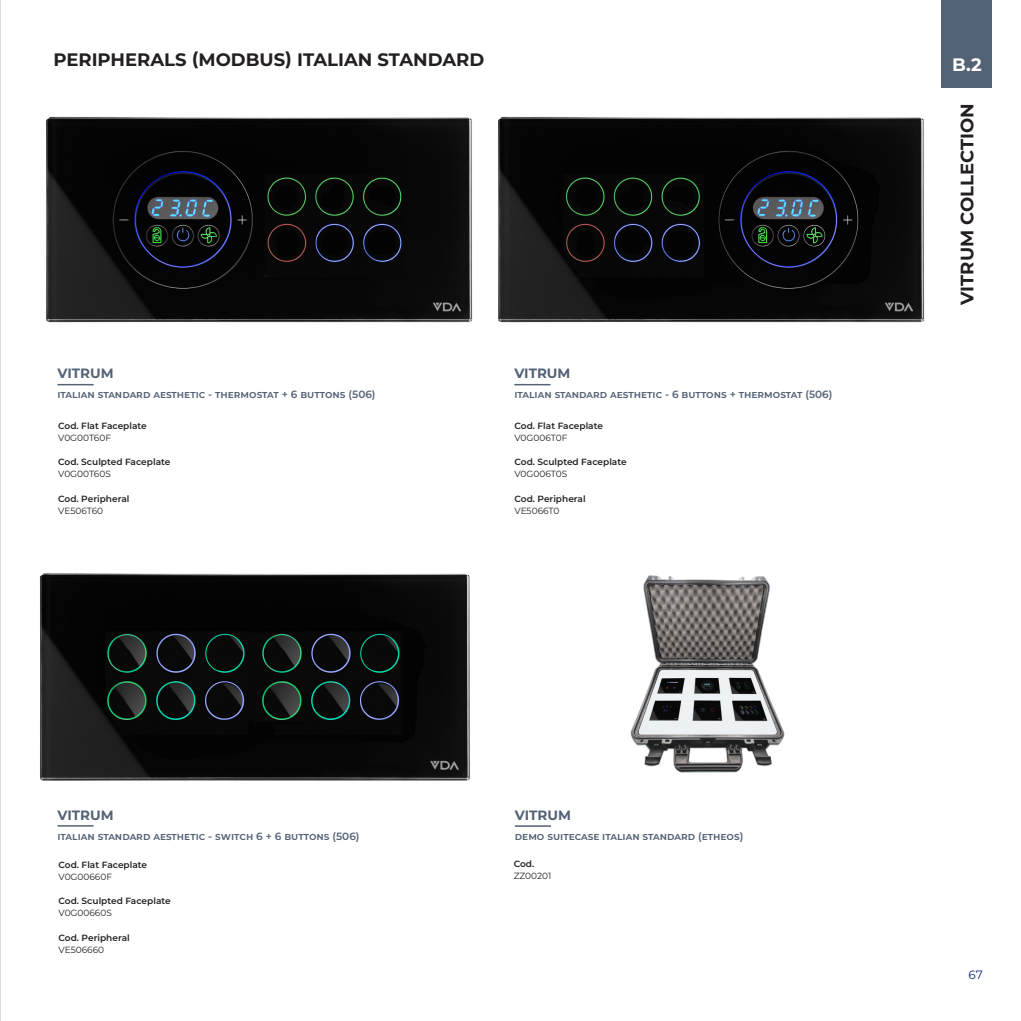
<style>
.page{position:relative;width:1021px;height:1021px;background:#fff}
.page>*{position:absolute;margin:0;border:0;box-sizing:border-box;transform-origin:0 0}
.t1{font:700 18px "Montserrat";color:#231f20}
.t2{font:700 18px "Montserrat";color:#fff}
.t3{font:700 13.5px "Montserrat";color:#546276}
.t4{font:12px "Montserrat";color:#0d2b6d}
.t5{font:600 10.5px "Montserrat";color:#546276}
.t6{font:600 9px "Montserrat";letter-spacing:-.015em;color:#231f20}
.t7{font:9px "Montserrat";color:#231f20}
</style>
<div class="page">
<div style="left:941px;top:0;width:51px;height:88px;background:#546276"></div>
<hr style="left:0;top:0;width:1px;height:1020px;background:#bcbdc0">
<hr style="left:515px;top:825px;width:36px;height:1px;background:#546276">
<img style="left:630px;top:575px;width:155px;height:198px">
<img style="left:498px;top:116px;width:427px;height:207px">
<hr style="left:57px;top:384px;width:37px;height:1px;background:#546276">
<hr style="left:514px;top:384px;width:36px;height:1px;background:#546276">
<hr style="left:57px;top:825px;width:37px;height:1px;background:#546276">
<img style="left:40px;top:573px;width:430px;height:208px">
<img style="left:46px;top:116px;width:427px;height:207px">
<p class="t1" style="left:53px;top:47px;width:432px">PERIPHERALS (MODBUS) ITALIAN STANDARD</p>
<p class="t3" style="left:57px;top:364px;width:58px">VITRUM</p>
<p class="t5" style="left:57px;top:387px;width:320px">italian standard aesthetic - thermostat + 6 buttons (506)</p>
<p class="t6" style="left:58px;top:419px;width:90px">Cod. Flat Faceplate</p>
<p class="t7" style="left:58px;top:431px;width:54px">V0G00T60F</p>
<p class="t6" style="left:58px;top:456px;width:114px">Cod. Sculpted Faceplate</p>
<p class="t7" style="left:58px;top:468px;width:54px">V0G00T60S</p>
<p class="t6" style="left:58px;top:492px;width:73px">Cod. Peripheral</p>
<p class="t7" style="left:58px;top:504px;width:46px">VE506T60</p>
<p class="t3" style="left:57px;top:805px;width:58px">VITRUM</p>
<p class="t5" style="left:57px;top:828px;width:303px">italian standard aesthetic - switch 6 + 6 buttons (506)</p>
<p class="t6" style="left:59px;top:858px;width:90px">Cod. Flat Faceplate</p>
<p class="t7" style="left:59px;top:870px;width:55px">V0G00660F</p>
<p class="t6" style="left:59px;top:894px;width:114px">Cod. Sculpted Faceplate</p>
<p class="t7" style="left:59px;top:907px;width:55px">V0G00660S</p>
<p class="t6" style="left:59px;top:931px;width:73px">Cod. Peripheral</p>
<p class="t7" style="left:59px;top:943px;width:47px">VE506660</p>
<p class="t3" style="left:514px;top:364px;width:58px">VITRUM</p>
<p class="t5" style="left:514px;top:387px;width:320px">italian standard aesthetic - 6 buttons + thermostat (506)</p>
<p class="t6" style="left:514px;top:419px;width:90px">Cod. Flat Faceplate</p>
<p class="t7" style="left:514px;top:431px;width:54px">V0G006T0F</p>
<p class="t6" style="left:514px;top:456px;width:114px">Cod. Sculpted Faceplate</p>
<p class="t7" style="left:514px;top:468px;width:54px">V0G006T0S</p>
<p class="t6" style="left:514px;top:492px;width:73px">Cod. Peripheral</p>
<p class="t7" style="left:514px;top:504px;width:46px">VE5066T0</p>
<p class="t3" style="left:515px;top:805px;width:58px">VITRUM</p>
<p class="t5" style="left:515px;top:828px;width:230px">demo suitecase italian standard (etheos)</p>
<p class="t6" style="left:514px;top:857px;width:22px">Cod.</p>
<p class="t7" style="left:514px;top:870px;width:39px">ZZ00201</p>
<h1 class="t2" style="left:952px;top:52px;width:31px">B.2</h1>
<h1 class="t1" style="left:954px;top:305px;width:203px;rotate:-90deg">VITRUM COLLECTION</h1>
<p class="t4" style="left:968px;top:966px;width:16px">67</p>
</div>
